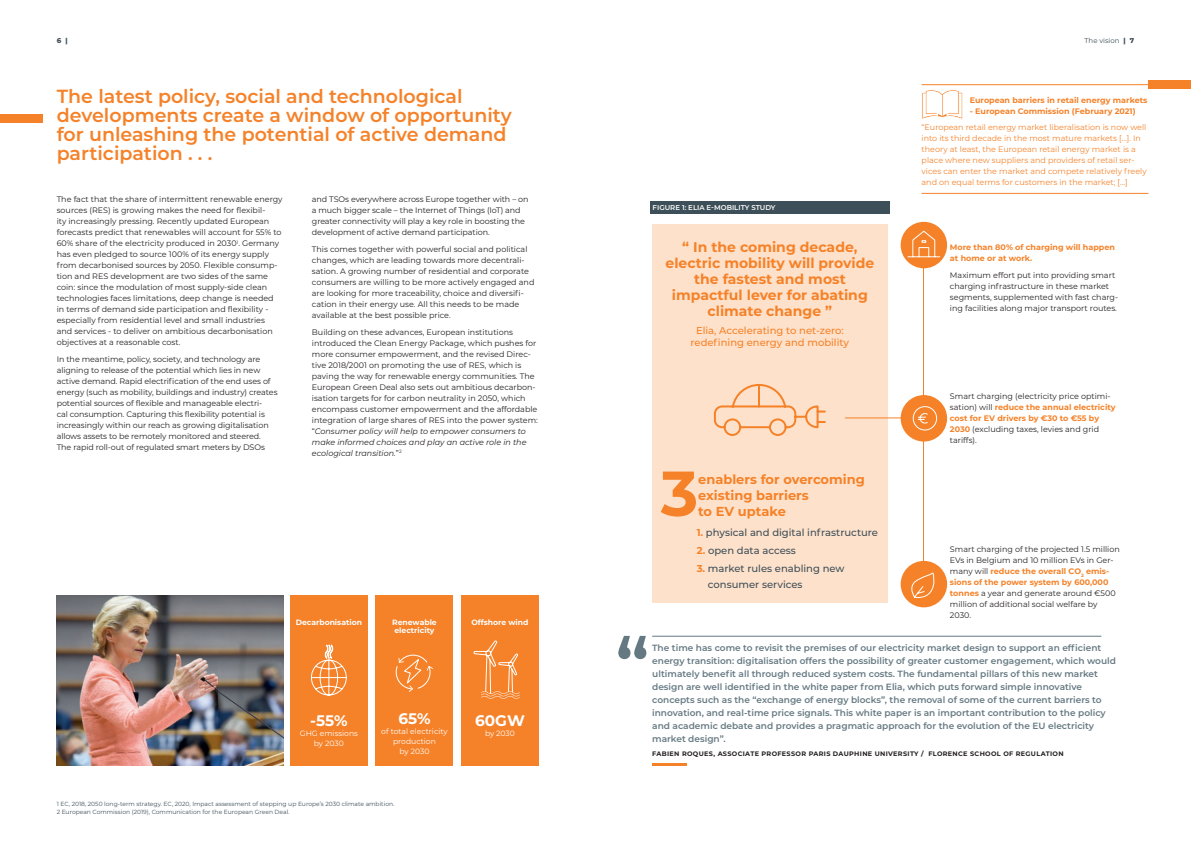
<style>
.page{position:relative;width:1191px;height:842px;background:#fff}
.page>*{position:absolute;margin:0;border:0;box-sizing:border-box;transform-origin:0 0}
.t1{font:700 63.2px "Montserrat";color:#f58229}
.t2{font:600 19px/19px "Montserrat";color:#f58229}
.t3{font:700 15.3px "Montserrat";color:#fff}
.t4{font:700 14px/16px "Montserrat";color:#f58229;text-align:center}
.t5{font:700 13px/16px "Montserrat";color:#f58229}
.t6{font:500 10px/16px "Montserrat";color:#3d4f59}
.t7{font:500 10px/12px "Montserrat";color:#f58229;text-align:center}
.t8{font:600 9px/13px "Montserrat";color:#657982}
.t9{font:8px/11px "Montserrat";color:#231f20}
.t10{font:8px/11px "Montserrat";color:#f58229}
.t11{font:700 8px/11px "Montserrat";color:#f58229}
.t12{font:7.7px/9.8px "Montserrat";color:#fff;text-align:center}
.t13{font:700 7.7px/7.7px "Montserrat";color:#fff}
.t14{font:600 7px "Montserrat";color:#fff}
.t15{font:7px "Montserrat";color:#3d4f59}
.t16{font:800 7px "Montserrat";color:#3d4f59}
.t17{font:700 6.5px "Montserrat";letter-spacing:.05em;color:#231f20}
.t18{font:6px/7.2px "Montserrat";color:#3d4f59}
.s1{font-weight:800}
.s2{font-style:italic}
.s3{font-weight:700;color:#f58229}
</style>
<div class="page">
<div style="left:0;top:114px;width:43px;height:9px;background:#f58229"></div>
<div style="left:900px;top:561px;width:47px;height:46px;background:#f58229;border-radius:50%"></div>
<div style="left:900px;top:395px;width:47px;height:46px;background:#f58229;border-radius:50%"></div>
<div style="left:650px;top:201px;width:239px;height:12px;background:#3d4f59"></div>
<div style="left:652px;top:224px;width:235px;height:379px;background:#fee1ca"></div>
<svg style="left:713px;top:384px;width:113px;height:52px"></svg>
<hr style="left:845px;top:418px;width:59px;height:1px;background:#f58229">
<hr style="left:923px;top:264px;width:1px;height:137px;background:#f58229">
<hr style="left:923px;top:429px;width:1px;height:176px;background:#f58229">
<svg style="left:912px;top:406px;width:25px;height:25px"></svg>
<svg style="left:911px;top:572px;width:24px;height:26px"></svg>
<div style="left:900px;top:222px;width:47px;height:46px;background:#f58229;border-radius:50%"></div>
<svg style="left:907px;top:230px;width:33px;height:28px"></svg>
<hr style="left:652px;top:636px;width:449px;height:1px;background:#657982">
<hr style="left:652px;top:763px;width:34px;height:2px;background:#f58229">
<img style="left:57px;top:595px;width:226px;height:170px">
<div style="left:290px;top:595px;width:78px;height:170px;background:#f58229"></div>
<div style="left:461px;top:595px;width:78px;height:170px;background:#f58229"></div>
<div style="left:376px;top:595px;width:77px;height:170px;background:#f58229"></div>
<svg style="left:311px;top:645px;width:36px;height:51px"></svg>
<svg style="left:395px;top:654px;width:38px;height:38px"></svg>
<svg style="left:473px;top:640px;width:47px;height:59px"></svg>
<svg style="left:618px;top:636px;width:28px;height:23px"></svg>
<hr style="left:921px;top:84px;width:270px;height:1px;background:#f58229">
<hr style="left:921px;top:193px;width:227px;height:1px;background:#f58229">
<div style="left:1148px;top:80px;width:43px;height:9px;background:#f58229"></div>
<svg style="left:921px;top:89px;width:42px;height:30px"></svg>
<p class="t16" style="left:57px;top:35px;width:12px">6 |</p>
<p class="t15" style="left:1084px;top:35px;width:51px">The vision <span class="s1">| 7</span></p>
<h2 class="t2" style="left:57px;top:86px;width:456px">The latest policy, social and technological developments create a window of opportunity for unleashing the potential of active demand participation . . .</h2>
<p class="t9" style="left:312px;top:194px;width:218px">and TSOs everywhere across Europe together with – on a much bigger scale – the Internet of Things (IoT) and greater connectivity will play a key role in boosting the development of active demand participation.</p>
<p class="t9" style="left:312px;top:243px;width:224px">This comes together with powerful social and political changes, which are leading towards more decentrali&shy;sation. A growing number of residential and corporate consumers are willing to be more actively engaged and are looking for more traceability, choice and diversifi&shy;cation in their energy use. All this needs to be made available at the best possible price.</p>
<p class="t9" style="left:312px;top:326px;width:227px">Building on these advances, European institutions introduced the Clean Energy Package, which pushes for more consumer empowerment, and the revised Direc&shy;tive 2018/2001 on promoting the use of RES, which is paving the way for renewable energy communities. The European Green Deal also sets out ambitious decarbon&shy;isation targets for for carbon neutrality in 2050, which encompass customer empowerment and the affordable integration of large shares of RES into the power system: “<span class="s2">Consumer policy will help to empower consumers to make informed choices and play an active role in the ecological transition.</span>”<sup>2</sup></p>
<p class="t9" style="left:57px;top:194px;width:227px">The fact that the share of intermittent renewable energy sources (RES) is growing makes the need for flexibil-<br>ity increasingly pressing. Recently updated European forecasts predict that renewables will account for 55% to 60% share of the electricity produced in 2030<sup>1</sup>. Germany has even pledged to source 100% of its energy supply from decarbonised sources by 2050. Flexible consump&shy;tion and RES development are two sides of the same coin: since the modulation of most supply-side clean technologies faces limitations, deep change is needed in terms of demand side participation and flexibility - especially from residential level and small industries<br>and services - to deliver on ambitious decarbonisation objectives at a reasonable cost.</p>
<p class="t9" style="left:57px;top:353px;width:222px">In the meantime, policy, society, and technology are aligning to release of the potential which lies in new active demand. Rapid electrification of the end uses of energy (such as mobility, buildings and industry) creates potential sources of flexible and manageable electri-<br>cal consumption. Capturing this flexibility potential is increasingly within our reach as growing digitalisation allows assets to be remotely monitored and steered.<br>The rapid roll-out of regulated smart meters by DSOs</p>
<p class="t13" style="left:296px;top:618px;width:68px">Decarbonisation</p>
<p class="t13" style="left:392px;top:618px;width:46px">Renewable electricity</p>
<p class="t13" style="left:471px;top:618px;width:59px">Offshore wind</p>
<h3 class="t3" style="left:310px;top:710px;width:39px">-55%</h3>
<p class="t12" style="left:300px;top:728px;width:60px">GHG emissions by 2030</p>
<h3 class="t3" style="left:398px;top:708px;width:34px">65%</h3>
<p class="t12" style="left:381px;top:726px;width:68px">of total electricity production<br>by 2030</p>
<p class="t18" style="left:57px;top:800px;width:339px">1 EC, 2018, 2050 long-term strategy. EC, 2020, Impact assessment of stepping up Europe’s 2030 climate ambition.<br>2 European Commission (2019), Communication for the European Green Deal.</p>
<h3 class="t3" style="left:475px;top:710px;width:51px">60GW</h3>
<p class="t12" style="left:485px;top:728px;width:31px">by 2030</p>
<p class="t14" style="left:652px;top:202px;width:124px">FIGURE 1: ELIA E-MOBILITY STUDY</p>
<h3 class="t4" style="left:665px;top:238px;width:210px">“ In the coming decade, electric mobility will provide the fastest and most impactful lever for abating climate change ”</h3>
<p class="t7" style="left:690px;top:324px;width:160px">Elia, Accelerating to net-zero: redefining energy and mobility</p>
<h1 class="t1" style="left:661px;top:448px;width:39px">3</h1>
<h3 class="t5" style="left:698px;top:471px;width:168px">enablers for overcoming existing barriers<br>to EV uptake</h3>
<p class="t6" style="left:696px;top:524px;width:183px"><span class="s3">1.</span> physical and digital infrastructure</p>
<p class="t6" style="left:696px;top:542px;width:101px"><span class="s3">2.</span> open data access</p>
<p class="t6" style="left:708px;top:560px;width:138px;text-indent:-11px"><span class="s3">3.</span> market rules enabling new consumer services</p>
<p class="t11" style="left:969px;top:94px;width:179px">European barriers in retail energy markets</p>
<p class="t11" style="left:969px;top:105px;width:167px">- European Commission (February 2021)</p>
<p class="t10" style="left:921px;top:122px;width:227px">“European retail energy market liberalisation is now well into its third decade in the most mature markets […]. In theory at least, the European retail energy market is a place where new suppliers and providers of retail ser&shy;vices can enter the market and compete relatively freely and on equal terms for customers in the market; […]</p>
<p class="t11" style="left:950px;top:242px;width:166px">More than 80% of charging will happen at home or at work.</p>
<p class="t9" style="left:950px;top:269px;width:170px">Maximum effort put into providing smart charging infrastructure in these market segments, supplemented with fast charg&shy;ing facilities along major transport routes.</p>
<p class="t9" style="left:950px;top:391px;width:167px">Smart charging (electricity price optimi&shy;sation) will <span class="s3">reduce the annual electricity cost for EV drivers by €30 to €55 by 2030</span> (excluding taxes, levies and grid tariffs).</p>
<p class="t9" style="left:950px;top:543px;width:171px">Smart charging of the projected 1.5 million EVs in Belgium and 10 million EVs in Ger&shy;many will <span class="s3">reduce the overall CO</span><sub>2</sub> <span class="s3">emis&shy;sions of the power system by 600,000 tonnes</span> a year and generate around €500 million of additional social welfare by 2030.</p>
<p class="t8" style="left:652px;top:641px;width:465px">The time has come to revisit the premises of our electricity market design to support an efficient energy transition: digitalisation offers the possibility of greater customer engagement, which would ultimately benefit all through reduced system costs. The fundamental pillars of this new market design are well identified in the white paper from Elia, which puts forward simple innovative concepts such as the “exchange of energy blocks”, the removal of some of the current barriers to innovation, and real-time price signals. This white paper is an important contribution to the policy and academic debate and provides a pragmatic approach for the evolution of the EU electricity market design”.</p>
<p class="t17" style="left:652px;top:749px;width:413px">FABIEN ROQUES, ASSOCIATE PROFESSOR PARIS DAUPHINE UNIVERSITY / FLORENCE SCHOOL OF REGULATION</p>
</div>
